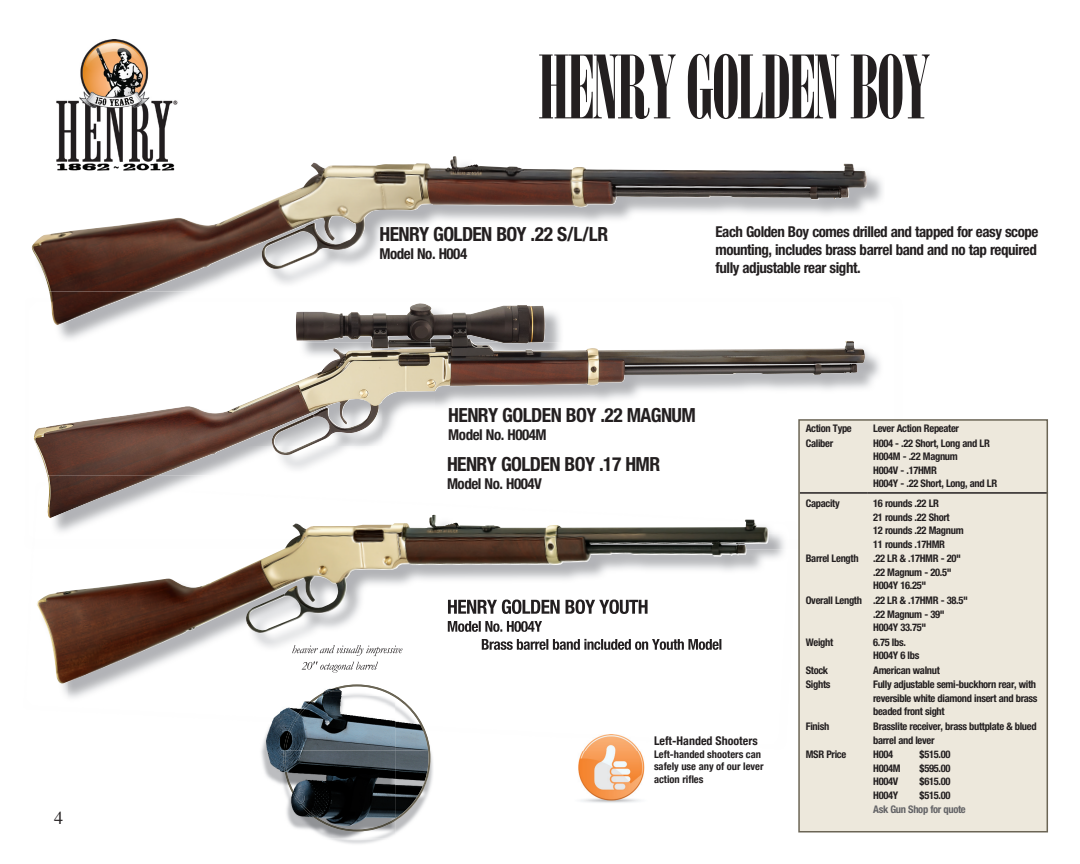
<style>
.page{position:relative;width:1080px;height:864px;background:#fff}
.page>*{position:absolute;margin:0;border:0;box-sizing:border-box;transform-origin:0 0}
.t1{font:87px "Onyx";letter-spacing:-.02em;color:#231f20}
.t2{font:700 condensed 19.5px "Helvetica Neue";letter-spacing:-.03em;color:#231f20}
.t3{font:18px "Times";color:#231f20}
.t4{font:700 condensed 15px/18px "Helvetica Neue";letter-spacing:-.03em;color:#231f20;text-align:justify}
.t5{font:700 condensed 12px "Helvetica Neue";color:#231f20}
.t6{font:700 condensed 10.5px/13.5px "Helvetica Neue";letter-spacing:-.03em;color:#231f20}
.t7{font:700 condensed 10.5px/12.6px "Helvetica Neue";color:#231f20}
.t8{font:700 condensed 10.5px "Helvetica Neue";letter-spacing:-.03em;color:#636366}
</style>
<div class="page">
<img style="left:334px;top:752px;width:99px;height:92px">
<img style="left:328px;top:838px;width:67px;height:2px">
<img style="left:261px;top:750px;width:134px;height:88px">
<img style="left:453px;top:158px;width:414px;height:64px">
<img style="left:32px;top:159px;width:421px;height:133px">
<img style="left:435px;top:342px;width:445px;height:65px">
<img style="left:143px;top:292px;width:711px;height:50px">
<img style="left:49px;top:292px;width:94px;height:13px">
<img style="left:34px;top:305px;width:401px;height:170px">
<svg style="left:283px;top:736px;width:148px;height:95px"></svg>
<img style="left:261px;top:736px;width:56px;height:14px">
<img style="left:47px;top:475px;width:126px;height:5px">
<img style="left:37px;top:480px;width:746px;height:256px">
<img style="left:573px;top:735px;width:76px;height:68px">
<div style="left:799px;top:420px;width:248px;height:412px;background:#ede8dc"></div>
<hr style="left:800px;top:492px;width:67px;height:2px;background:#231f20">
<hr style="left:867px;top:492px;width:181px;height:2px;background:#231f20">
<div style="left:798px;top:419px;width:250px;height:413px;border:2px solid #6b6555"></div>
<img style="left:54px;top:40px;width:125px;height:134px">
<h3 class="t3" style="left:54px;top:801px;width:10px">4</h3>
<h1 class="t1" style="left:538px;top:37px;width:394px">HENRY GOLDEN BOY</h1>
<h2 class="t2" style="left:380px;top:222px;width:230px">HENRY GOLDEN BOY .22 S/L/LR</h2>
<h3 class="t4" style="left:380px;top:244px;width:89px">Model No. H004</h3>
<h3 class="t4" style="left:716px;top:223px;width:325px">Each Golden Boy comes drilled and tapped for easy scope mounting, includes brass barrel band and no tap required fully adjustable rear sight.</h3>
<h2 class="t2" style="left:448px;top:404px;width:249px">HENRY GOLDEN BOY .22 MAGNUM</h2>
<h3 class="t4" style="left:448px;top:426px;width:100px">Model No. H004M</h3>
<h2 class="t2" style="left:447px;top:452px;width:215px">HENRY GOLDEN BOY .17 HMR</h2>
<h3 class="t4" style="left:447px;top:475px;width:97px">Model No. H004V</h3>
<p class="t5" style="left:654px;top:734px;width:105px">Left-Handed Shooters</p>
<p class="t7" style="left:654px;top:747px;width:111px">Left-handed shooters can safely use any of our lever action rifles</p>
<p class="t6" style="left:806px;top:421px;width:48px">Action Type</p>
<p class="t6" style="left:873px;top:421px;width:87px">Lever Action Repeater</p>
<p class="t6" style="left:806px;top:436px;width:29px">Caliber</p>
<p class="t6" style="left:873px;top:436px;width:126px">H004 - .22 Short, Long and LR<br>H004M - .22 Magnum<br>H004V - .17HMR<br>H004Y - .22 Short, Long, and LR</p>
<p class="t6" style="left:806px;top:497px;width:35px">Capacity</p>
<p class="t6" style="left:873px;top:497px;width:92px">16 rounds .22 LR<br>21 rounds .22 Short<br>12 rounds .22 Magnum<br>11 rounds .17HMR</p>
<p class="t6" style="left:806px;top:552px;width:54px">Barrel Length</p>
<p class="t6" style="left:873px;top:552px;width:89px">.22 LR &amp; .17HMR - 20" .22 Magnum - 20.5"<br>H004Y 16.25"</p>
<p class="t6" style="left:873px;top:593px;width:96px;text-indent:-67px">Overall Length .22 LR &amp; .17HMR - 38.5" .22 Magnum - 39"<br>H004Y 33.75"</p>
<p class="t6" style="left:806px;top:635px;width:29px">Weight</p>
<p class="t6" style="left:873px;top:635px;width:48px">6.75 lbs.<br>H004Y 6 lbs</p>
<p class="t6" style="left:806px;top:663px;width:24px">Stock</p>
<p class="t6" style="left:873px;top:663px;width:68px">American walnut</p>
<p class="t6" style="left:806px;top:678px;width:26px">Sights</p>
<p class="t6" style="left:873px;top:678px;width:166px">Fully adjustable semi-buckhorn rear, with reversible white diamond insert and brass beaded front sight</p>
<p class="t6" style="left:806px;top:719px;width:25px">Finish</p>
<p class="t6" style="left:873px;top:719px;width:165px">Brasslite receiver, brass buttplate &amp; blued barrel and lever</p>
<p class="t6" style="left:806px;top:748px;width:42px">MSR Price</p>
<p class="t6" style="left:873px;top:748px;width:22px">H004</p>
<p class="t6" style="left:920px;top:748px;width:32px">$515.00</p>
<p class="t6" style="left:873px;top:761px;width:29px">H004M</p>
<p class="t6" style="left:920px;top:761px;width:32px">$595.00</p>
<p class="t6" style="left:873px;top:775px;width:27px">H004V</p>
<p class="t6" style="left:920px;top:775px;width:32px">$615.00</p>
<p class="t6" style="left:873px;top:788px;width:27px">H004Y</p>
<p class="t6" style="left:920px;top:788px;width:32px">$515.00</p>
<p class="t8" style="left:873px;top:803px;width:94px">Ask Gun Shop for quote</p>
</div>
